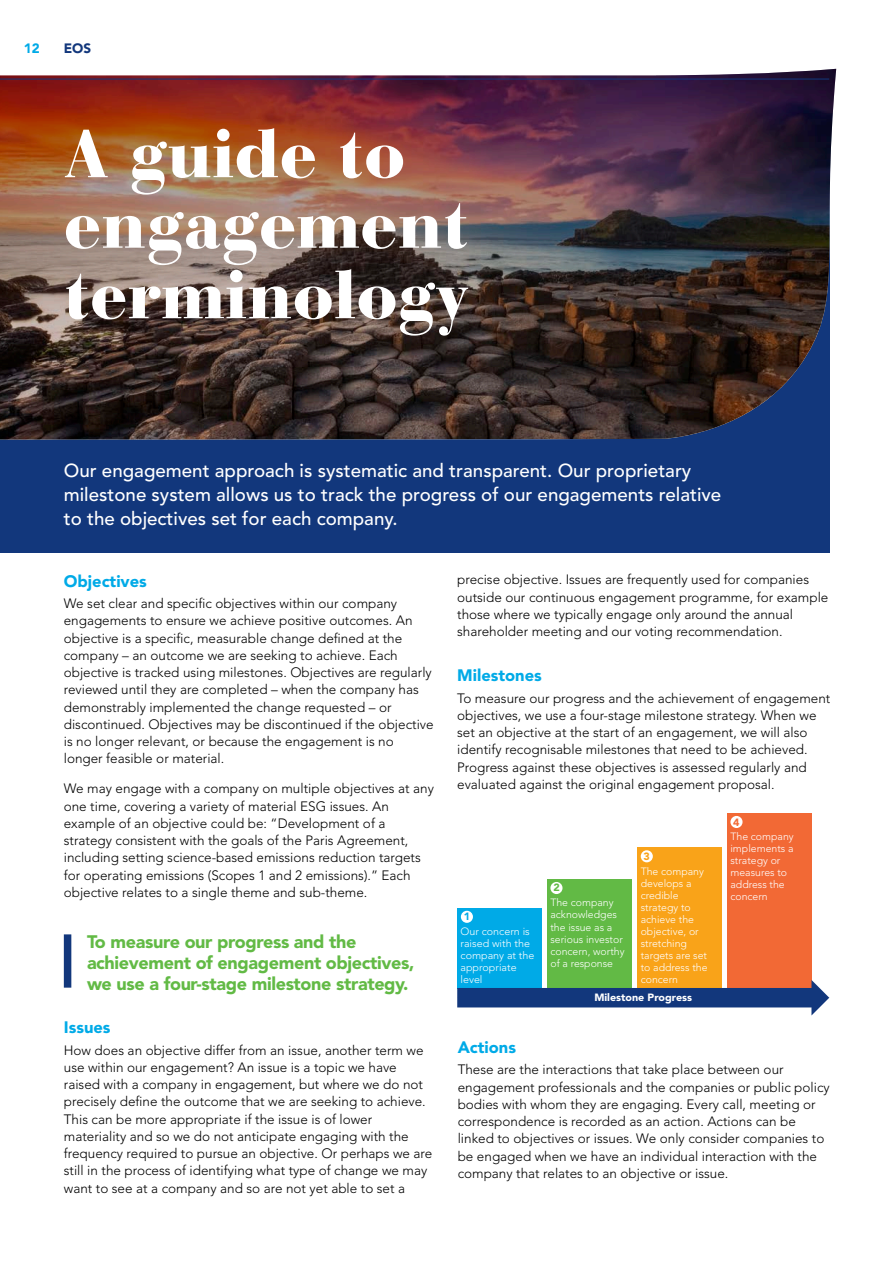
<style>
.page{position:relative;width:893px;height:1263px;background:#fff}
.page>*{position:absolute;margin:0;border:0;box-sizing:border-box;transform-origin:0 0}
.Main_Header_1{font:900 67.5px/70.5px "Bauer Bodoni Std";color:#fff}
.Intro_Para_FH{font:500 18.75px/24px "Avenir LT Std";color:#fff}
.Body_Text_Bliss{font:900 18px/21px "Avenir LT Std";letter-spacing:-.02em;color:#62ba45}
.Heading_1_FH{font:900 16.5px "Avenir LT Std";color:#00aae7}
.Body_Text_FH{font:300 13.5px/17.2px "Avenir LT Std";color:#000}
.t1{font:900 13.5px "Avenir LT Std";color:#12377c}
.t2{font:900 13.5px "Avenir LT Std";color:#00aae7}
.t3{font:300 10.5px/12px "Avenir LT Std";color:#fff}
.t4{font:900 10.5px "Avenir LT Std";color:#fff}
.s1{font-weight:900;color:#00aae7}
.s2{font-weight:900;color:#62ba45}
.s3{font-weight:900;color:#f9a319}
.s4{font-weight:900;color:#f26935}
</style>
<div class="page">
<div style="left:0;top:77px;width:829px;height:476px;background:#12377c"></div>
<div style="left:547px;top:879px;width:85px;height:109px;background:#62ba45"></div>
<div style="left:550px;top:882px;width:12px;height:12px;background:#fff;border-radius:50%"></div>
<div style="left:637px;top:847px;width:84px;height:141px;background:#f9a319"></div>
<div style="left:641px;top:850px;width:12px;height:12px;background:#fff;border-radius:50%"></div>
<div style="left:727px;top:813px;width:84px;height:175px;background:#f26935"></div>
<div style="left:730px;top:816px;width:12px;height:12px;background:#fff;border-radius:50%"></div>
<div style="left:457px;top:908px;width:85px;height:80px;background:#00aae7"></div>
<div style="left:461px;top:911px;width:12px;height:12px;background:#fff;border-radius:50%"></div>
<div style="left:457px;top:988px;width:357px;height:19px;background:#12377c"></div>
<svg style="left:811px;top:980px;width:18px;height:35px"></svg>
<div style="left:64px;top:934px;width:7px;height:54px;background:#12377c"></div>
<img style="left:0;top:69px;width:837px;height:371px">
<hr style="left:0;top:79px;width:829px;height:1px;background:#12377c">
<p class="t2" style="left:24px;top:40px;width:17px">12</p>
<p class="t1" style="left:64px;top:40px;width:29px">EOS</p>
<p class="Main_Header_1" style="left:64px;top:118px;width:407px">A guide to engagement terminology</p>
<p class="Intro_Para_FH" style="left:64px;top:459px;width:659px">Our engagement approach is systematic and transparent. Our proprietary milestone system allows us to track the progress of our engagements relative to the objectives set for each company.</p>
<p class="Heading_1_FH" style="left:64px;top:571px;width:85px">Objectives</p>
<p class="Body_Text_FH" style="left:64px;top:595px;width:371px">We set clear and specific objectives within our company engagements to ensure we achieve positive outcomes. An objective is a specific, measurable change defined at the company – an outcome we are seeking to achieve. Each objective is tracked using milestones. Objectives are regularly reviewed until they are completed – when the company has demonstrably implemented the change requested – or discontinued. Objectives may be discontinued if the objective is no longer relevant, or because the engagement is no longer feasible or material.</p>
<p class="Body_Text_FH" style="left:64px;top:780px;width:372px">We may engage with a company on multiple objectives at any one time, covering a variety of material ESG issues. An example of an objective could be: “Development of a strategy consistent with the goals of the Paris Agreement, including setting science-based emissions reduction targets for operating emissions (Scopes 1 and 2 emissions).” Each objective relates to a single theme and sub-theme.</p>
<p class="Body_Text_Bliss" style="left:87px;top:931px;width:329px">To measure our progress and the achievement of engagement objectives, we use a four-stage milestone strategy.</p>
<p class="Heading_1_FH" style="left:64px;top:1017px;width:48px">Issues</p>
<p class="Body_Text_FH" style="left:64px;top:1041px;width:370px">How does an objective differ from an issue, another term we use within our engagement? An issue is a topic we have raised with a company in engagement, but where we do not precisely define the outcome that we are seeking to achieve.<br>This can be more appropriate if the issue is of lower materiality and so we do not anticipate engaging with the frequency required to pursue an objective. Or perhaps we are still in the process of identifying what type of change we may want to see at a company and so are not yet able to set a</p>
<p class="Body_Text_FH" style="left:457px;top:571px;width:373px">precise objective. Issues are frequently used for companies outside our continuous engagement programme, for example those where we typically engage only around the annual shareholder meeting and our voting recommendation.</p>
<p class="Heading_1_FH" style="left:457px;top:665px;width:86px">Milestones</p>
<p class="Body_Text_FH" style="left:457px;top:689px;width:375px">To measure our progress and the achievement of engagement objectives, we use a four-stage milestone strategy. When we set an objective at the start of an engagement, we will also identify recognisable milestones that need to be achieved.<br>Progress against these objectives is assessed regularly and evaluated against the original engagement proposal.</p>
<p class="t3" style="left:460px;top:909px;width:71px;line-height:15px;text-indent:3px"><span class="s1">1<br></span>Our concern is</p>
<p class="t3" style="left:460px;top:938px;width:75px">raised with the company at the appropriate level</p>
<p class="t3" style="left:550px;top:880px;width:65px;line-height:15.1px"><span class="s2">2<br></span>The company</p>
<p class="t3" style="left:550px;top:909px;width:76px">acknowledges the issue as a serious investor concern, worthy of a response</p>
<p class="t3" style="left:641px;top:848px;width:65px;line-height:15.1px"><span class="s3">3<br></span>The company</p>
<p class="t3" style="left:641px;top:877px;width:68px">develops a credible strategy to achieve the objective, or stretching targets are set to address the concern</p>
<p class="t4" style="left:594px;top:991px;width:99px">Milestone Progress</p>
<p class="t3" style="left:730px;top:815px;width:65px;line-height:14.7px"><span class="s4">4<br></span>The company</p>
<p class="t3" style="left:730px;top:843px;width:65px">implements a strategy or measures to address the concern</p>
<p class="Heading_1_FH" style="left:458px;top:1037px;width:60px">Actions</p>
<p class="Body_Text_FH" style="left:458px;top:1061px;width:374px">These are the interactions that take place between our engagement professionals and the companies or public policy bodies with whom they are engaging. Every call, meeting or correspondence is recorded as an action. Actions can be linked to objectives or issues. We only consider companies to be engaged when we have an individual interaction with the company that relates to an objective or issue.</p>
</div>
